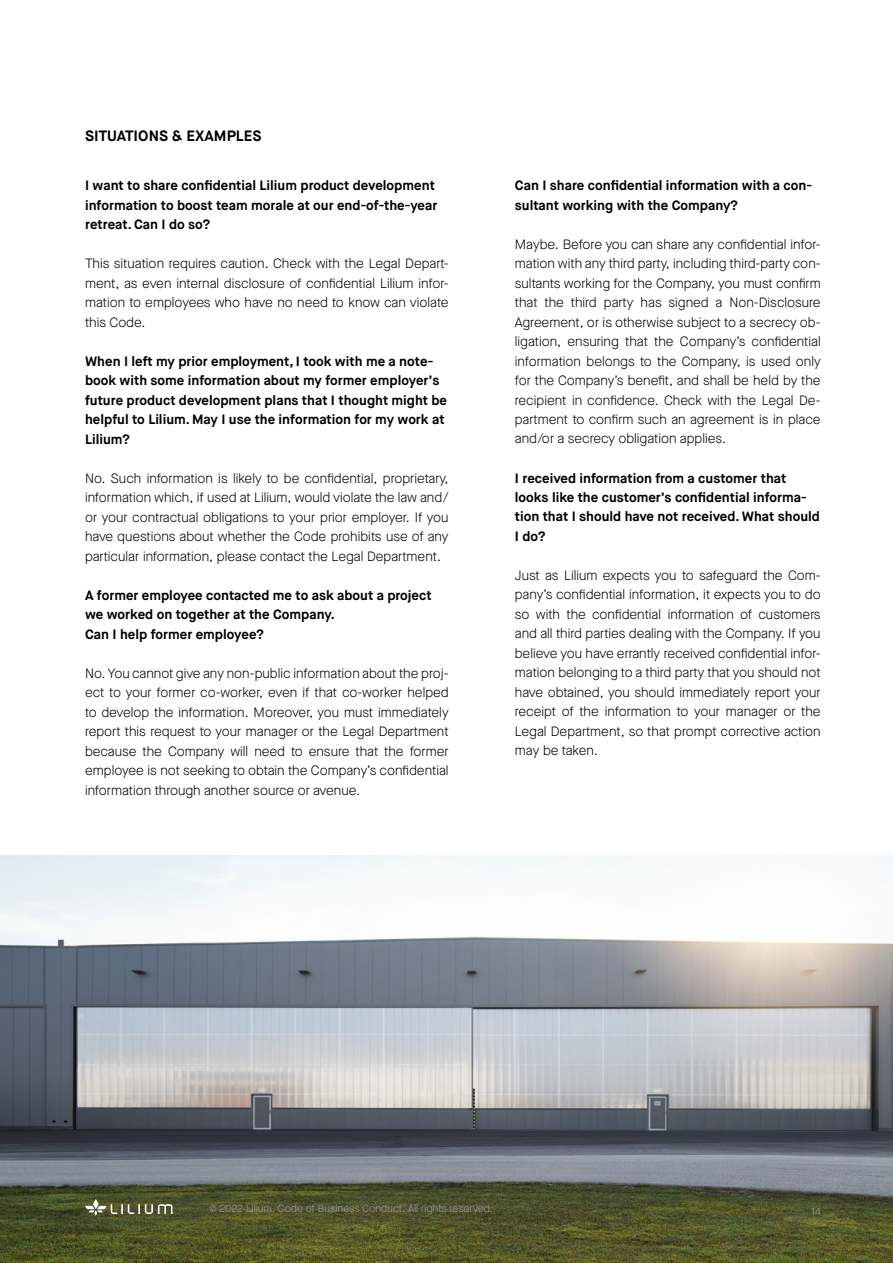
<style>
.page{position:relative;width:893px;height:1263px;background:#fff}
.page>*{position:absolute;margin:0;border:0;box-sizing:border-box;transform-origin:0 0}
.t1{font:700 15px "Maison Neue";letter-spacing:.005em;color:#000}
.t2{font:300 13.5px/19.5px "Maison Neue";color:#000;text-align:justify}
.t3{font:700 13.5px/19.5px "Maison Neue";color:#000}
.t4{font:300 10.5px "Maison Neue";color:#9d9d9c}
</style>
<div class="page">
<img style="left:0;top:855px;width:893px;height:408px">
<svg style="left:85px;top:1199px;width:88px;height:17px"></svg>
<p class="t1" style="left:85px;top:127px;width:178px">SITUATIONS &amp; EXAMPLES</p>
<p class="t3" style="left:85px;top:176px;width:354px">I want to share confidential Lilium product development information to boost team morale at our end-of-the-year retreat. Can I do so?</p>
<p class="t2" style="left:85px;top:254px;width:365px">This situation requires caution. Check with the Legal Depart&shy;ment, as even internal disclosure of confidential Lilium infor&shy;mation to employees who have no need to know can violate this Code.</p>
<p class="t3" style="left:85px;top:351px;width:364px">When I left my prior employment, I took with me a note&shy;book with some information about my former employer’s future product development plans that I thought might be helpful to Lilium. May I use the information for my work at Lilium?</p>
<p class="t2" style="left:85px;top:468px;width:365px">No. Such information is likely to be confidential, proprietary, information which, if used at Lilium, would violate the law and/ or your contractual obligations to your prior employer. If you have questions about whether the Code prohibits use of any particular information, please contact the Legal Department.</p>
<p class="t3" style="left:85px;top:585px;width:348px">A former employee contacted me to ask about a project we worked on together at the Company.<br>Can I help former employee?</p>
<p class="t2" style="left:85px;top:663px;width:365px">No. You cannot give any non-public information about the proj&shy;ect to your former co-worker, even if that co-worker helped to develop the information. Moreover, you must immediately report this request to your manager or the Legal Department because the Company will need to ensure that the former employee is not seeking to obtain the Company’s confidential information through another source or avenue.</p>
<p class="t3" style="left:515px;top:176px;width:299px">Can I share confidential information with a con&shy;sultant working with the Company?</p>
<p class="t2" style="left:515px;top:234px;width:307px">Maybe. Before you can share any confidential infor&shy;mation with any third party, including third-party con&shy;sultants working for the Company, you must confirm that the third party has signed a Non-Disclosure Agreement, or is otherwise subject to a secrecy ob&shy;ligation, ensuring that the Company’s confidential information belongs to the Company, is used only for the Company’s benefit, and shall be held by the recipient in confidence. Check with the Legal De&shy;partment to confirm such an agreement is in place and/or a secrecy obligation applies.</p>
<p class="t3" style="left:515px;top:468px;width:307px">I received information from a customer that looks like the customer’s confidential informa&shy;tion that I should have not received. What should I do?</p>
<p class="t2" style="left:515px;top:565px;width:307px">Just as Lilium expects you to safeguard the Com&shy;pany’s confidential information, it expects you to do so with the confidential information of customers and all third parties dealing with the Company. If you believe you have errantly received confidential infor&shy;mation belonging to a third party that you should not have obtained, you should immediately report your receipt of the information to your manager or the Legal Department, so that prompt corrective action may be taken.</p>
<p class="t4" style="left:209px;top:1202px;width:285px">© 2022 Lilium. Code of Business Conduct. All rights reserved.</p>
<p class="t4" style="left:811px;top:1204px;width:11px">14</p>
</div>
